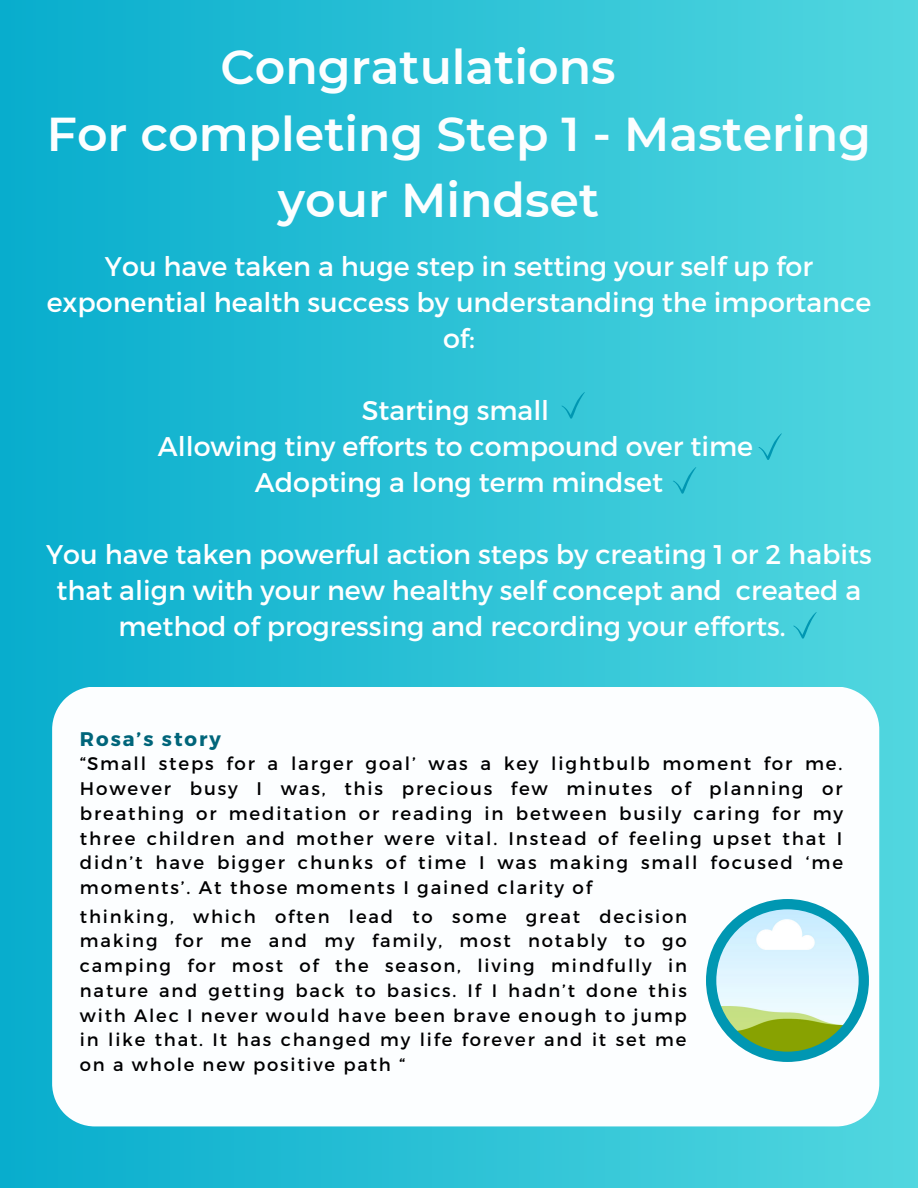
<style>
.page{position:relative;width:918px;height:1188px;background:#fff}
.page>*{position:absolute;margin:0;border:0;box-sizing:border-box;transform-origin:0 0}
.t1{font:600 47.4px/66.3px "Montserrat";color:#fcfeff}
.t2{font:27px/36px "Montserrat";color:#fff;text-align:center}
.t3{font:700 19.8px "Montserrat";letter-spacing:.1em;color:#00657a}
.t4{font:18.3px/24.8px "Montserrat";letter-spacing:.1em;color:#000;text-align:justify}
.t5{font:18px/24.8px "Montserrat";letter-spacing:.1em;color:#000;text-align:justify}
</style>
<div class="page">
<div style="left:0;top:0;width:918px;height:1188px;background:linear-gradient(to right,#08adcd,#52d7df)"></div>
<svg style="left:561px;top:392px;width:24px;height:27px"></svg>
<svg style="left:52px;top:687px;width:827px;height:439px"></svg>
<svg style="left:758px;top:433px;width:24px;height:27px"></svg>
<svg style="left:673px;top:467px;width:23px;height:27px"></svg>
<svg style="left:793px;top:612px;width:24px;height:27px"></svg>
<div style="left:706px;top:899px;width:163px;height:163px;background:#0097b2;border-radius:50%"></div>
<img style="left:716px;top:909px;width:143px;height:143px;border-radius:50%">
<p class="t1" style="left:220px;top:34px;width:397px">Congratulations</p>
<p class="t1" style="left:278px;top:101px;width:595px;text-indent:-231px">For completing Step 1 - Mastering your Mindset</p>
<p class="t2" style="left:47px;top:247px;width:826px">You have taken a huge step in setting your self up for exponential health success by understanding the importance of:</p>
<p class="t2" style="left:362px;top:391px;width:189px">Starting small</p>
<p class="t2" style="left:158px;top:427px;width:597px">Allowing tiny efforts to compound over time</p>
<p class="t2" style="left:255px;top:463px;width:410px">Adopting a long term mindset</p>
<p class="t2" style="left:46px;top:535px;width:827px">You have taken powerful action steps by creating 1 or 2 habits that align with your new healthy self concept and created a method of progressing and recording your efforts.</p>
<p class="t3" style="left:80px;top:726px;width:143px">Rosa’s story</p>
<p class="t4" style="left:80px;top:751px;width:765px">“Small steps for a larger goal’ was a key lightbulb moment for me.<br>However busy I was, this precious few minutes of planning or breathing or meditation or reading in between busily caring for my three children and mother were vital. Instead of feeling upset that I didn’t have bigger chunks of time I was making small focused ‘me moments’. At those moments I gained clarity of</p>
<p class="t5" style="left:80px;top:903px;width:609px">thinking, which often lead to some great decision making for me and my family, most notably to go camping for most of the season, living mindfully in nature and getting back to basics. If I hadn’t done this with Alec I never would have been brave enough to jump in like that. It has changed my life forever and it set me on a whole new positive path “</p>
</div>
